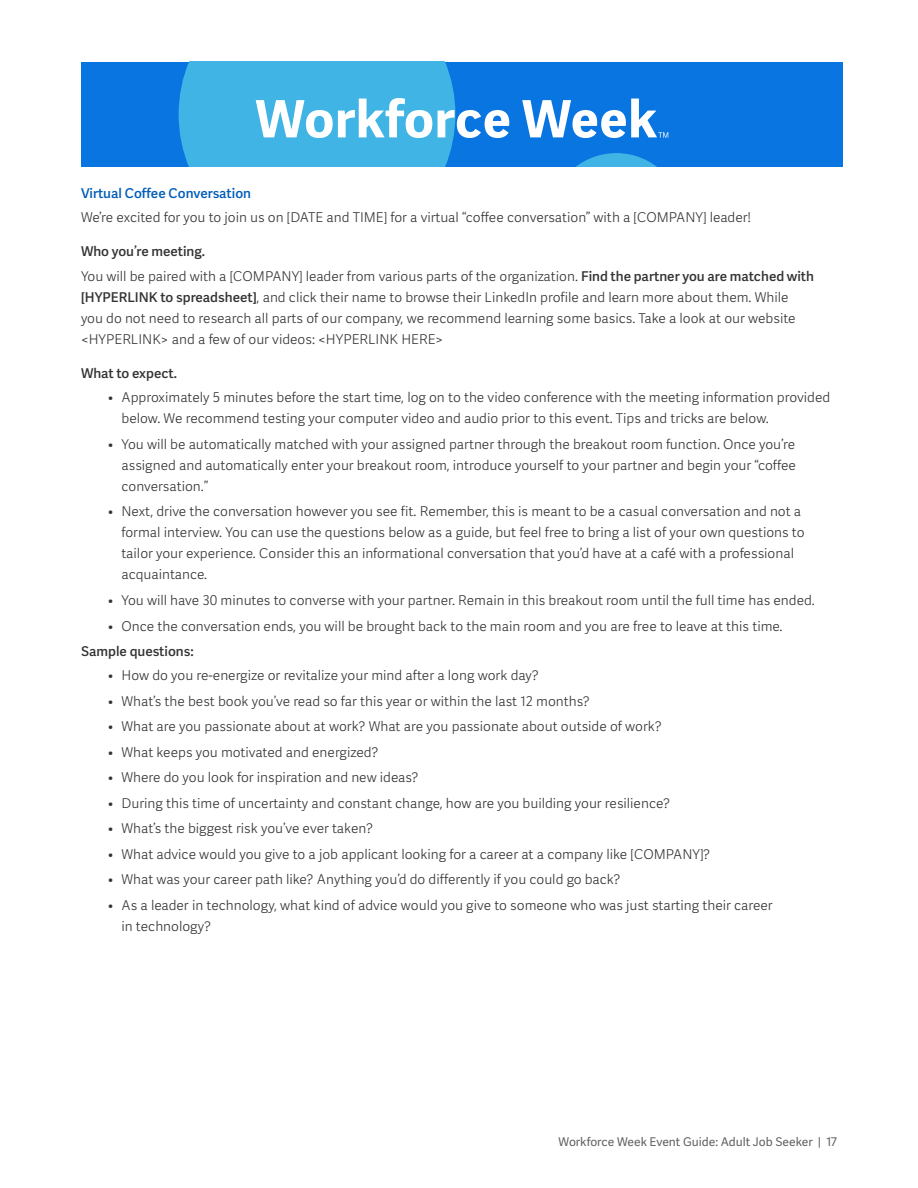
<style>
.page{position:relative;width:918px;height:1188px;background:#fff}
.page>*{position:absolute;margin:0;border:0;box-sizing:border-box;transform-origin:0 0}
.t1{font:300 13.5px/21px "Workday Adelle Sans";color:#333}
.t2{font:500 13.5px "Workday Adelle Sans";color:#333}
.t3{font:500 13.5px "Workday Adelle Sans";color:#005cb9}
.t4{font:12px "Workday Adelle Sans";color:#616161}
.s1{font-weight:500}
</style>
<div class="page">
<div style="left:81px;top:62px;width:761px;height:104px;background:#0875e1"></div>
<svg style="left:577px;top:153px;width:79px;height:13px"></svg>
<svg style="left:179px;top:62px;width:330px;height:104px"></svg>
<svg style="left:522px;top:99px;width:146px;height:39px"></svg>
<p class="t3" style="left:81px;top:185px;width:172px">Virtual Coffee Conversation</p>
<p class="t1" style="left:81px;top:207px;width:672px">We’re excited for you to join us on [DATE and TIME] for a virtual “coffee conversation” with a [COMPANY] leader!</p>
<p class="t1" style="left:81px;top:240px;width:735px;line-height:24.3px"><span class="s1">Who you’re meeting.<br></span>You will be paired with a [COMPANY] leader from various parts of the organization. <span class="s1">Find the partner you are matched with</span></p>
<p class="t1" style="left:81px;top:287px;width:716px"><span class="s1">[HYPERLINK to spreadsheet]</span>, and click their name to browse their LinkedIn profile and learn more about them. While you do not need to research all parts of our company, we recommend learning some basics. Take a look at our website &lt;HYPERLINK&gt; and a few of our videos: &lt;HYPERLINK HERE&gt;</p>
<p class="t2" style="left:81px;top:366px;width:98px">What to expect.</p>
<p class="t1" style="left:122px;top:388px;width:710px;text-indent:-14px">• Approximately 5 minutes before the start time, log on to the video conference with the meeting information provided below. We recommend testing your computer video and audio prior to this event. Tips and tricks are below.</p>
<p class="t1" style="left:122px;top:434px;width:676px;text-align:justify;text-indent:-14px">• You will be automatically matched with your assigned partner through the breakout room function. Once you’re assigned and automatically enter your breakout room, introduce yourself to your partner and begin your “coffee conversation.”</p>
<p class="t1" style="left:122px;top:502px;width:685px;text-indent:-14px">• Next, drive the conversation however you see fit. Remember, this is meant to be a casual conversation and not a formal interview. You can use the questions below as a guide, but feel free to bring a list of your own questions to tailor your experience. Consider this an informational conversation that you’d have at a café with a professional acquaintance.</p>
<p class="t1" style="left:108px;top:590px;width:708px">• You will have 30 minutes to converse with your partner. Remain in this breakout room until the full time has ended.</p>
<p class="t1" style="left:108px;top:616px;width:676px">• Once the conversation ends, you will be brought back to the main room and you are free to leave at this time.</p>
<p class="t2" style="left:81px;top:643px;width:114px">Sample questions:</p>
<p class="t1" style="left:108px;top:665px;width:432px">• How do you re-energize or revitalize your mind after a long work day?</p>
<p class="t1" style="left:108px;top:691px;width:483px">• What’s the best book you’ve read so far this year or within the last 12 months?</p>
<p class="t1" style="left:108px;top:716px;width:555px">• What are you passionate about at work? What are you passionate about outside of work?</p>
<p class="t1" style="left:108px;top:742px;width:272px">• What keeps you motivated and energized?</p>
<p class="t1" style="left:108px;top:767px;width:312px">• Where do you look for inspiration and new ideas?</p>
<p class="t1" style="left:108px;top:793px;width:564px">• During this time of uncertainty and constant change, how are you building your resilience?</p>
<p class="t1" style="left:108px;top:818px;width:267px">• What’s the biggest risk you’ve ever taken?</p>
<p class="t1" style="left:108px;top:844px;width:604px">• What advice would you give to a job applicant looking for a career at a company like [COMPANY]?</p>
<p class="t1" style="left:108px;top:869px;width:514px">• What was your career path like? Anything you’d do differently if you could go back?</p>
<p class="t1" style="left:122px;top:895px;width:653px;text-indent:-14px">• As a leader in technology, what kind of advice would you give to someone who was just starting their career in technology?</p>
<p class="t4" style="left:559px;top:1135px;width:280px">Workforce Week Event Guide: Adult Job Seeker | 17</p>
</div>
